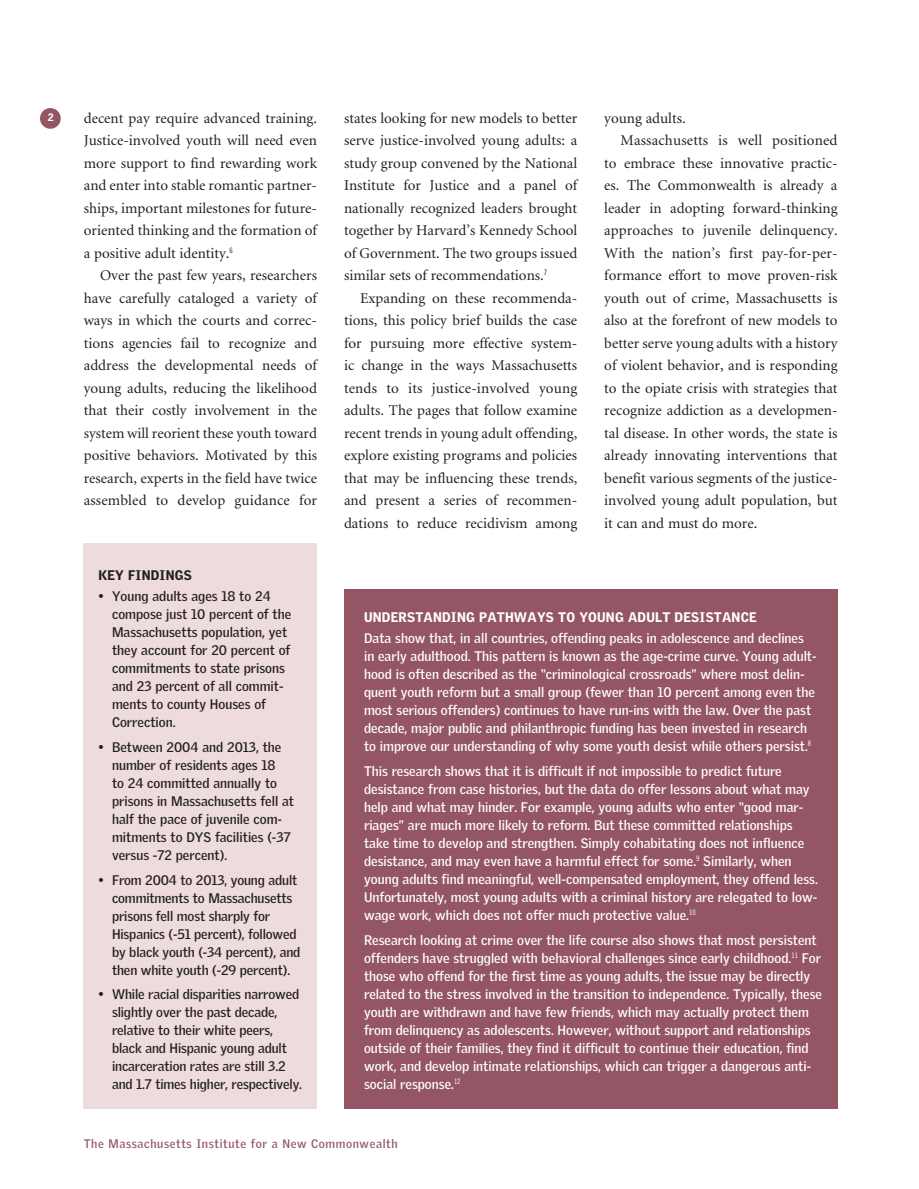
<style>
.page{position:relative;width:919px;height:1189px;background:#fff}
.page>*{position:absolute;margin:0;border:0;box-sizing:border-box;transform-origin:0 0}
.final_body_copy{font:15px/22.5px "Minion";color:#231f20;text-align:justify}
.sidebar_text{font:700 13.5px/18px "Griffith Gothic";color:#fff}
.t1{font:700 13.5px/18px "Griffith Gothic";color:#231f20}
.sidebar_head{font:900 13.5px "Griffith Gothic";letter-spacing:.015em;color:#fff}
.sidebar_head-2{font:900 13.5px "Griffith Gothic";letter-spacing:.015em;color:#231f20}
.t2{font:700 12px "Griffith Gothic";letter-spacing:.05em;color:#945565}
.t3{font:900 10.5px "Griffith Gothic";color:#fff}
</style>
<div class="page">
<div style="left:40px;top:108px;width:21px;height:21px;background:#945565;border-radius:50%"></div>
<div style="left:344px;top:589px;width:493px;height:519px;background:#945565"></div>
<div style="left:83px;top:543px;width:234px;height:565px;background:#eddbde"></div>
<p class="t3" style="left:48px;top:111px;width:7px">2</p>
<p class="final_body_copy" style="left:84px;top:107px;width:235px">decent pay require advanced training.<br>Justice-involved youth will need even more support to find rewarding work and enter into stable romantic partner&shy;ships, important milestones for future&shy;oriented thinking and the formation of a positive adult identity.<sup>6</sup></p>
<p class="final_body_copy" style="left:84px;top:265px;width:235px;text-indent:16px">Over the past few years, researchers have carefully cataloged a variety of ways in which the courts and correc&shy;tions agencies fail to recognize and address the developmental needs of young adults, reducing the likelihood that their costly involvement in the system will reorient these youth toward positive behaviors. Motivated by this research, experts in the field have twice assembled to develop guidance for</p>
<p class="sidebar_head-2" style="left:98px;top:567px;width:95px">KEY FINDINGS</p>
<p class="t1" style="left:112px;top:586px;width:181px;text-indent:-14px">• Young adults ages 18 to 24 compose just 10 percent of the<br>Massachusetts population, yet they account for 20 percent of commitments to state prisons and 23 percent of all commit&shy;ments to county Houses of<br>Correction.</p>
<p class="t1" style="left:112px;top:737px;width:183px;text-indent:-14px">• Between 2004 and 2013, the number of residents ages 18<br>to 24 committed annually to prisons in Massachusetts fell at half the pace of juvenile com&shy;mitments to DYS facilities (-37 versus -72 percent).</p>
<p class="t1" style="left:112px;top:870px;width:190px;text-indent:-14px">• From 2004 to 2013, young adult commitments to Massachusetts prisons fell most sharply for<br>Hispanics (-51 percent), followed by black youth (-34 percent), and then white youth (-29 percent).</p>
<p class="t1" style="left:112px;top:985px;width:191px;text-indent:-14px">• While racial disparities narrowed slightly over the past decade, relative to their white peers, black and Hispanic young adult incarceration rates are still 3.2 and 1.7 times higher, respectively.</p>
<p class="final_body_copy" style="left:344px;top:107px;width:235px">states looking for new models to better serve justice-involved young adults: a study group convened by the National Institute for Justice and a panel of nationally recognized leaders brought together by Harvard’s Kennedy School of Government. The two groups issued similar sets of recommendations.<sup>7</sup></p>
<p class="final_body_copy" style="left:344px;top:287px;width:235px;text-indent:16px">Expanding on these recommenda&shy;tions, this policy brief builds the case for pursuing more effective system&shy;ic change in the ways Massachusetts tends to its justice-involved young adults. The pages that follow examine recent trends in young adult offending, explore existing programs and policies that may be influencing these trends, and present a series of recommen&shy;dations to reduce recidivism among</p>
<p class="final_body_copy" style="left:604px;top:107px;width:83px">young adults.</p>
<p class="final_body_copy" style="left:604px;top:130px;width:235px;text-indent:16px">Massachusetts is well positioned to embrace these innovative practic&shy;es. The Commonwealth is already a leader in adopting forward-thinking approaches to juvenile delinquency.<br>With the nation’s first pay-for-per&shy;formance effort to move proven-risk youth out of crime, Massachusetts is also at the forefront of new models to better serve young adults with a history of violent behavior, and is responding to the opiate crisis with strategies that recognize addiction as a developmen&shy;tal disease. In other words, the state is already innovating interventions that benefit various segments of the justice&shy;involved young adult population, but it can and must do more.</p>
<p class="sidebar_head" style="left:364px;top:609px;width:394px">UNDERSTANDING PATHWAYS TO YOUNG ADULT DESISTANCE</p>
<p class="sidebar_text" style="left:364px;top:628px;width:454px">Data show that, in all countries, offending peaks in adolescence and declines in early adulthood. This pattern is known as the age-crime curve. Young adult&shy;hood is often described as the “criminological crossroads” where most delin&shy;quent youth reform but a small group (fewer than 10 percent among even the most serious offenders) continues to have run-ins with the law. Over the past decade, major public and philanthropic funding has been invested in research to improve our understanding of why some youth desist while others persist.<sup>8</sup></p>
<p class="sidebar_text" style="left:364px;top:761px;width:455px">This research shows that it is difficult if not impossible to predict future desistance from case histories, but the data do offer lessons about what may help and what may hinder. For example, young adults who enter “good mar&shy;riages” are much more likely to reform. But these committed relationships take time to develop and strengthen. Simply cohabitating does not influence desistance, and may even have a harmful effect for some.<sup>9</sup> Similarly, when young adults find meaningful, well-compensated employment, they offend less.<br>Unfortunately, most young adults with a criminal history are relegated to low&shy;wage work, which does not offer much protective value.<sup>10</sup></p>
<p class="sidebar_text" style="left:364px;top:930px;width:459px">Research looking at crime over the life course also shows that most persistent offenders have struggled with behavioral challenges since early childhood.<sup>11</sup> For those who offend for the first time as young adults, the issue may be directly related to the stress involved in the transition to independence. Typically, these youth are withdrawn and have few friends, which may actually protect them from delinquency as adolescents. However, without support and relationships outside of their families, they find it difficult to continue their education, find work, and develop intimate relationships, which can trigger a dangerous anti&shy;social response.<sup>12</sup></p>
<p class="t2" style="left:84px;top:1136px;width:315px">The Massachusetts Institute for a New Commonwealth</p>
</div>
